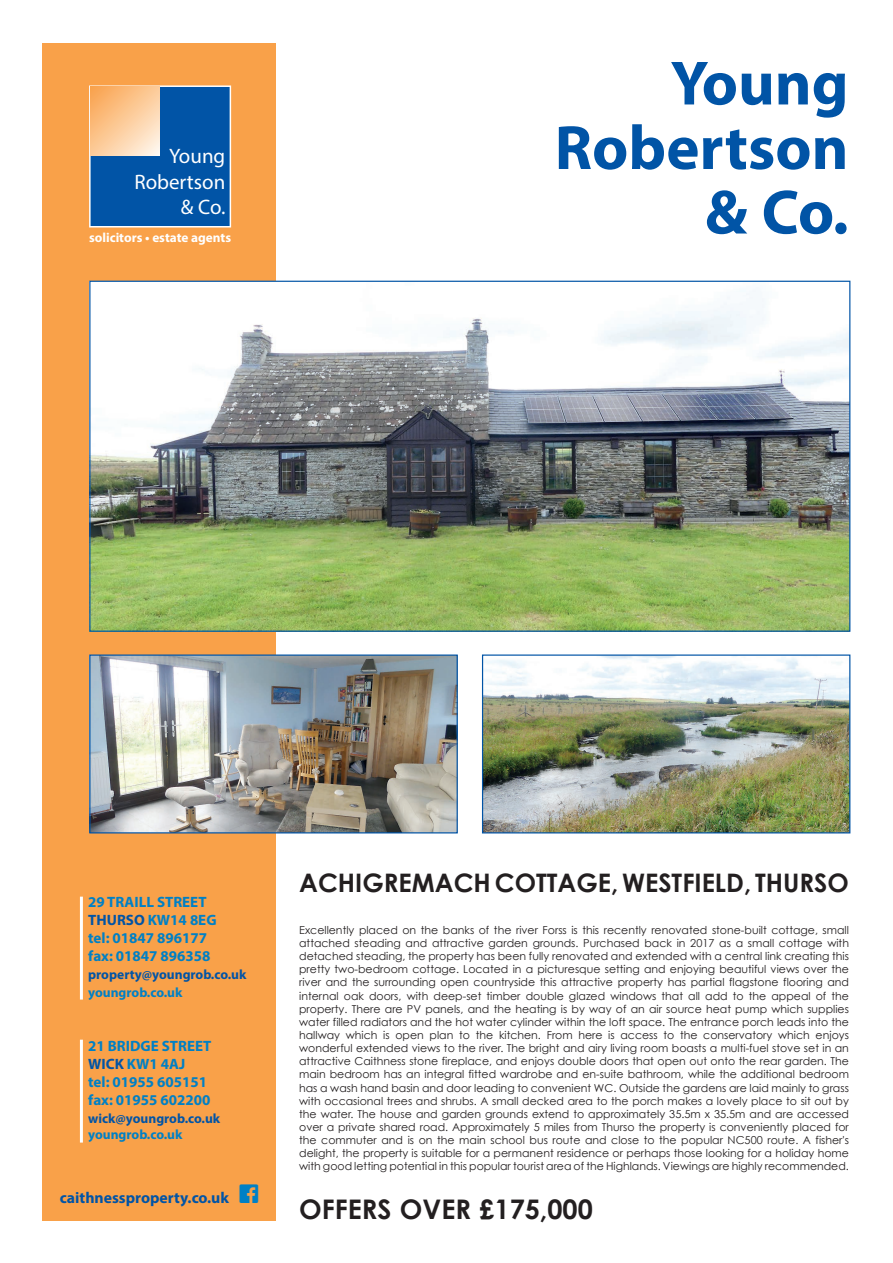
<style>
.page{position:relative;width:893px;height:1263px;background:#fff}
.page>*{position:absolute;margin:0;border:0;box-sizing:border-box;transform-origin:0 0}
.t1{font:700 63px/64.5px "Myriad Pro";color:#0154a6;text-align:right}
.t2{font:700 27px "Century Gothic";color:#231f20}
.t3{font:700 25.5px "Century Gothic";color:#231f20}
.t4{font:21px/25.5px "Myriad Pro";color:#fff;text-align:right}
.t5{font:700 15.75px "Myriad Pro";color:#0154a6}
.t6{font:700 15px/18px "Myriad Pro";color:#0080c5}
.t7{font:700 13.5px "Myriad Pro";color:#0154a6}
.t8{font:700 13.5px "Myriad Pro";color:#0080c5}
.t9{font:700 13.2px "Myriad Pro";color:#fff}
.t10{font:10.95px/13.2px "Century Gothic";color:#231f20;text-align:justify}
.s1{color:#0154a6}
.s2{font-family:"Social Icons Pro Set 1 Rounded";font-weight:400;font-size:27px;color:#0080c5}
</style>
<div class="page">
<div style="left:43px;top:43px;width:233px;height:1177px;background:#f9a149"></div>
<div style="left:89px;top:85px;width:142px;height:142px;background:#0154a6;border:2px solid #fff"></div>
<svg style="left:91px;top:87px;width:69px;height:69px;background:#fccc9c"></svg>
<hr style="left:80px;top:897px;width:3px;height:102px;background:#fff">
<hr style="left:80px;top:1040px;width:3px;height:102px;background:#fff">
<img style="left:91px;top:283px;width:757px;height:347px">
<img style="left:91px;top:656px;width:365px;height:175px">
<div style="left:89px;top:654px;width:369px;height:179px;border:1px solid #0154a6"></div>
<img style="left:484px;top:656px;width:364px;height:175px">
<div style="left:482px;top:654px;width:368px;height:179px;border:1px solid #0154a6"></div>
<h3 class="t4" style="left:134px;top:143px;width:92px">Young<br>Robertson &amp; Co.</h3>
<p class="t9" style="left:89px;top:229px;width:144px">solicitors • estate agents</p>
<h1 class="t1" style="left:555px;top:49px;width:295px">Young<br>Robertson &amp; Co.</h1>
<h3 class="t6" style="left:88px;top:893px;width:130px">29 TRAILL STREET<br><span class="s1">THURSO</span> KW14 8EG tel: 01847 896177 fax: 01847 896358</h3>
<p class="t7" style="left:88px;top:965px;width:160px">property@youngrob.co.uk</p>
<p class="t8" style="left:88px;top:983px;width:96px">youngrob.co.uk</p>
<h3 class="t6" style="left:88px;top:1036px;width:125px">21 BRIDGE STREET<br><span class="s1">WICK</span> KW1 4AJ<br>tel: 01955 605151 fax: 01955 602200</h3>
<p class="t7" style="left:88px;top:1109px;width:133px">wick@youngrob.co.uk</p>
<p class="t8" style="left:88px;top:1125px;width:96px">youngrob.co.uk</p>
<h3 class="t5" style="left:60px;top:1187px;width:201px">caithnessproperty.co.uk <span class="s2">f</span></h3>
<h3 class="t3" style="left:299px;top:866px;width:551px">ACHIGREMACH COTTAGE, WESTFIELD, THURSO</h3>
<p class="t10" style="left:299px;top:923px;width:551px">Excellently placed on the banks of the river Forss is this recently renovated stone-built cottage, small attached steading and attractive garden grounds. Purchased back in 2017 as a small cottage with detached steading, the property has been fully renovated and extended with a central link creating this pretty two-bedroom cottage. Located in a picturesque setting and enjoying beautiful views over the river and the surrounding open countryside this attractive property has partial flagstone flooring and internal oak doors, with deep-set timber double glazed windows that all add to the appeal of the property. There are PV panels, and the heating is by way of an air source heat pump which supplies water filled radiators and the hot water cylinder within the loft space. The entrance porch leads into the hallway which is open plan to the kitchen. From here is access to the conservatory which enjoys wonderful extended views to the river. The bright and airy living room boasts a multi-fuel stove set in an attractive Caithness stone fireplace, and enjoys double doors that open out onto the rear garden. The main bedroom has an integral fitted wardrobe and en-suite bathroom, while the additional bedroom has a wash hand basin and door leading to convenient WC. Outside the gardens are laid mainly to grass with occasional trees and shrubs. A small decked area to the porch makes a lovely place to sit out by the water. The house and garden grounds extend to approximately 35.5m x 35.5m and are accessed over a private shared road. Approximately 5 miles from Thurso the property is conveniently placed for the commuter and is on the main school bus route and close to the popular NC500 route. A fisher's delight, the property is suitable for a permanent residence or perhaps those looking for a holiday home with good letting potential in this popular tourist area of the Highlands. Viewings are highly recommended.</p>
<h2 class="t2" style="left:299px;top:1192px;width:295px">OFFERS OVER £175,000</h2>
</div>
